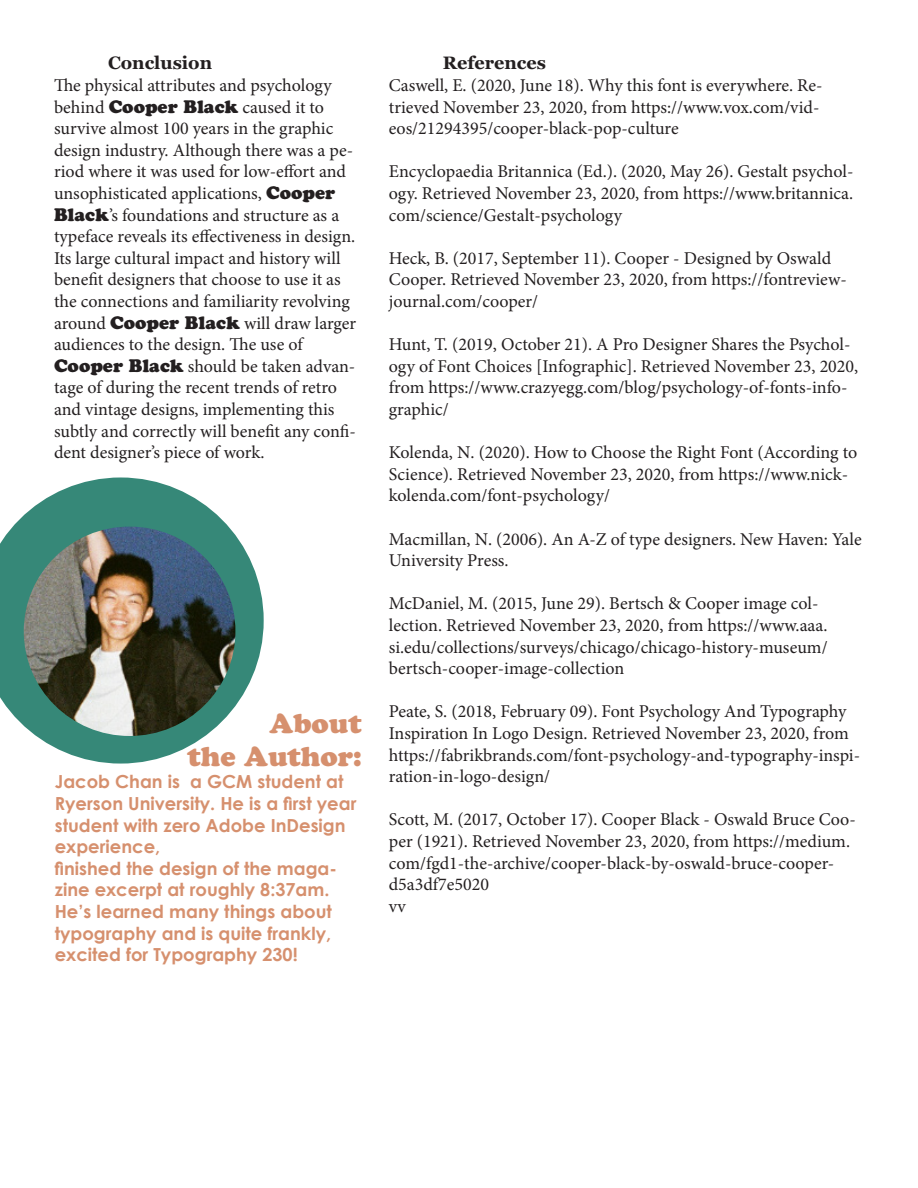
<style>
.page{position:relative;width:918px;height:1188px;background:#fff}
.page>*{position:absolute;margin:0;border:0;box-sizing:border-box;transform-origin:0 0}
.t1{font:27.45px/32.8px "Cooper Black Std";color:#d6906e;text-align:right}
.t2{font:18px/21.6px "Minion Pro";color:#231f20}
.t3{font:700 18px/21.6px "Century Gothic";color:#d6906e}
.t4{font:700 18px "Georgia";color:#231f20}
.s1{font-family:"Cooper Black Std"}
</style>
<div class="page">
<svg style="left:0;top:477px;width:264px;height:287px;fill:#368878"></svg>
<img style="left:24px;top:527px;width:211px;height:209px">
<p class="t4" style="left:108px;top:51px;width:106px">Conclusion</p>
<p class="t4" style="left:443px;top:51px;width:105px">References</p>
<p class="t2" style="left:389px;top:75px;width:435px">Caswell, E. (2020, June 18). Why this font is everywhere. Re&shy;trieved November 23, 2020, from https://www.vox.com/vid&shy;eos/21294395/cooper-black-pop-culture</p>
<p class="t2" style="left:389px;top:161px;width:466px;text-align:justify">Encyclopaedia Britannica (Ed.). (2020, May 26). Gestalt psychol&shy;ogy. Retrieved November 23, 2020, from https://www.britannica. com/science/Gestalt-psychology</p>
<p class="t2" style="left:389px;top:247px;width:459px">Heck, B. (2017, September 11). Cooper - Designed by Oswald<br>Cooper. Retrieved November 23, 2020, from https://fontreview&shy;journal.com/cooper/</p>
<p class="t2" style="left:389px;top:334px;width:471px">Hunt, T. (2019, October 21). A Pro Designer Shares the Psychol&shy;ogy of Font Choices [Infographic]. Retrieved November 23, 2020, from https://www.crazyegg.com/blog/psychology-of-fonts-info&shy;graphic/</p>
<p class="t2" style="left:389px;top:442px;width:470px">Kolenda, N. (2020). How to Choose the Right Font (According to<br>Science). Retrieved November 23, 2020, from https://www.nick&shy;kolenda.com/font-psychology/</p>
<p class="t2" style="left:389px;top:528px;width:474px">Macmillan, N. (2006). An A-Z of type designers. New Haven: Yale<br>University Press.</p>
<p class="t2" style="left:389px;top:593px;width:440px">McDaniel, M. (2015, June 29). Bertsch &amp; Cooper image col&shy;lection. Retrieved November 23, 2020, from https://www.aaa. si.edu/collections/surveys/chicago/chicago-history-museum/ bertsch-cooper-image-collection</p>
<p class="t2" style="left:389px;top:701px;width:473px">Peate, S. (2018, February 09). Font Psychology And Typography Inspiration In Logo Design. Retrieved November 23, 2020, from https://fabrikbrands.com/font-psychology-and-typography-inspi&shy;ration-in-logo-design/</p>
<p class="t2" style="left:389px;top:809px;width:469px">Scott, M. (2017, October 17). Cooper Black - Oswald Bruce Coo&shy;per (1921). Retrieved November 23, 2020, from https://medium. com/fgd1-the-archive/cooper-black-by-oswald-bruce-cooper&shy;d5a3df7e5020<br>vv</p>
<p class="t2" style="left:54px;top:75px;width:304px">The physical attributes and psychology behind <span class="s1">Cooper Black</span> caused it to survive almost 100 years in the graphic design industry. Although there was a pe&shy;riod where it was used for low-effort and unsophisticated applications, <span class="s1">Cooper Black</span>’s foundations and structure as a typeface reveals its effectiveness in design.<br>Its large cultural impact and history will benefit designers that choose to use it as the connections and familiarity revolving around <span class="s1">Cooper Black</span> will draw larger audiences to the design. The use of <span class="s1">Cooper Black</span> should be taken advan&shy;tage of during the recent trends of retro and vintage designs, implementing this subtly and correctly will benefit any confi&shy;dent designer’s piece of work.</p>
<h1 class="t1" style="left:188px;top:707px;width:176px">About<br>the Author:</h1>
<p class="t3" style="left:55px;top:770px;width:303px">Jacob Chan is a GCM student at<br>Ryerson University. He is a first year student with zero Adobe InDesign experience,<br>finished the design of the maga&shy;zine excerpt at roughly 8:37am.<br>He’s learned many things about typography and is quite frankly, excited for Typography 230!</p>
</div>
